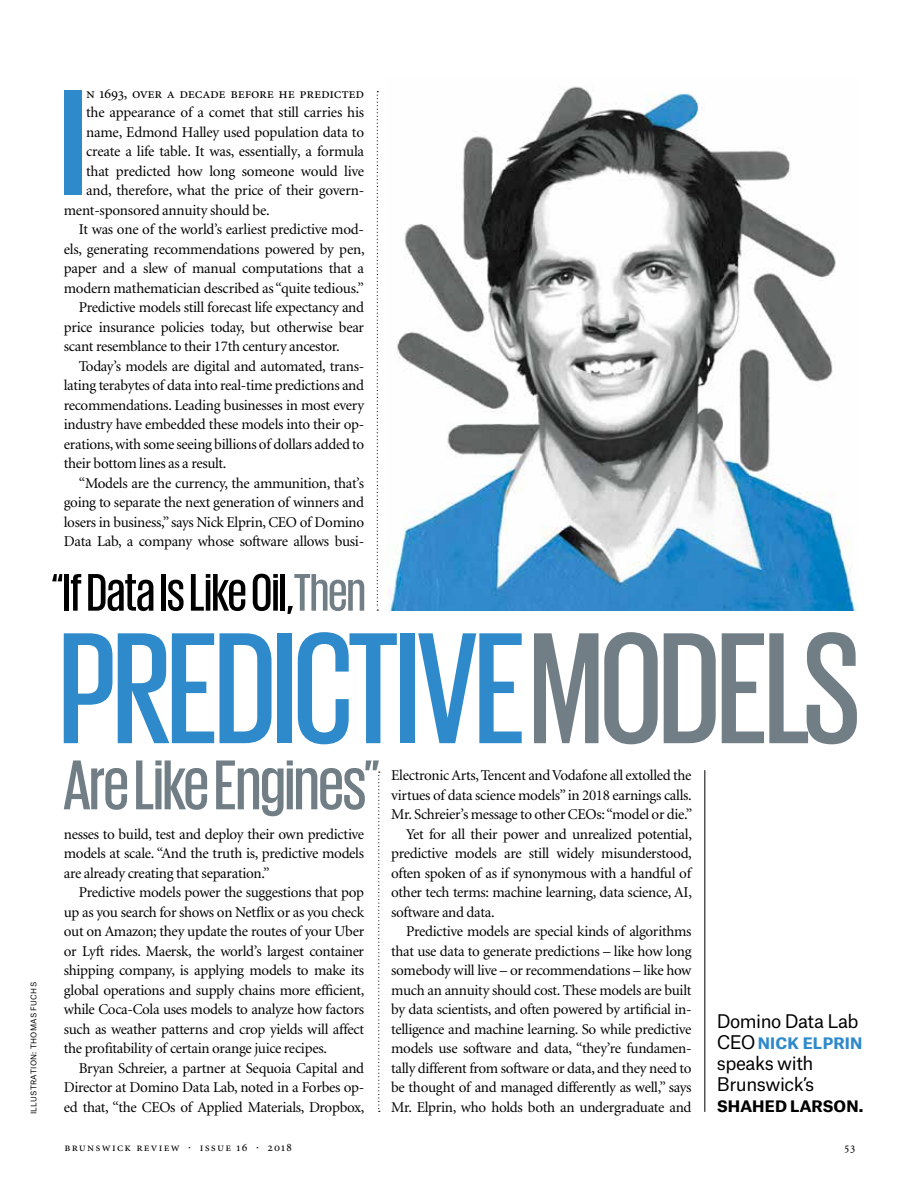
<style>
.page{position:relative;width:919px;height:1191px;background:#fff}
.page>*{position:absolute;margin:0;border:0;box-sizing:border-box;transform-origin:0 0}
.t1{font:500 162px "Giorgio Sans";letter-spacing:-.015em;color:#2e8acb}
.t2{font:700 154.05px "Giorgio Sans";color:#2e8acb}
.t3{font:500 72px "Giorgio Sans";letter-spacing:-.01em;color:#717e86}
.t4{font:500 54px "Giorgio Sans";letter-spacing:-.01em;color:#000}
.t5{font:18px/21px "Atlas Grotesk";letter-spacing:-.025em;color:#000}
.t6{font:700 18px "Atlas Grotesk";letter-spacing:-.03em;color:#000}
.t7{font:15px/19.5px "Minion";letter-spacing:-.02em;color:#000;text-align:justify}
.t8{font:15px "Minion Regular SC";letter-spacing:-.015em;color:#000}
.t9{font:12px "Minion Regular SC";letter-spacing:.105em;color:#000}
.t10{font:7.5px "Atlas Grotesk";letter-spacing:.04em;color:#000}
.s1{color:#717e86}
.s2{font-weight:700;color:#2e8acb}
</style>
<div class="page">
<img style="left:386px;top:86px;width:471px;height:524px">
<svg style="left:376px;top:91px;width:2px;height:519px"></svg>
<hr style="left:704px;top:770px;width:1px;height:341px;background:#000">
<svg style="left:378px;top:771px;width:2px;height:341px"></svg>
<p class="t10" style="left:27px;top:1114px;width:134px;rotate:-90deg">ILLUSTRATION: THOMAS FUCHS</p>
<h2 class="t2" style="left:60px;top:65px;width:27px">I</h2>
<p class="t8" style="left:86px;top:85px;width:279px">n 1693, over a decade before he predicted</p>
<p class="t7" style="left:86px;top:103px;width:279px">the appearance of a comet that still carries his</p>
<p class="t7" style="left:86px;top:123px;width:279px">name, Edmond Halley used population data to</p>
<p class="t7" style="left:86px;top:142px;width:279px">create a life table. It was, essentially, a formula</p>
<p class="t7" style="left:86px;top:162px;width:279px">that predicted how long someone would live</p>
<p class="t7" style="left:86px;top:181px;width:279px">and, therefore, what the price of their govern-</p>
<p class="t7" style="left:64px;top:201px;width:207px">ment-sponsored annuity should be.</p>
<p class="t7" style="left:79px;top:220px;width:287px">It was one of the world’s earliest predictive mod-</p>
<p class="t7" style="left:64px;top:240px;width:302px">els, generating recommendations powered by pen,</p>
<p class="t7" style="left:64px;top:259px;width:302px">paper and a slew of manual computations that a</p>
<p class="t7" style="left:64px;top:279px;width:302px">modern mathematician described as “quite tedious.”</p>
<p class="t7" style="left:79px;top:298px;width:287px">Predictive models still forecast life expectancy and</p>
<p class="t7" style="left:64px;top:318px;width:302px">price insurance policies today, but otherwise bear</p>
<p class="t7" style="left:64px;top:337px;width:277px">scant resemblance to their 17th century ancestor.</p>
<p class="t7" style="left:79px;top:357px;width:287px">Today’s models are digital and automated, trans-</p>
<p class="t7" style="left:64px;top:376px;width:302px">lating terabytes of data into real-time predictions and</p>
<p class="t7" style="left:64px;top:396px;width:302px">recommendations. Leading businesses in most every</p>
<p class="t7" style="left:64px;top:415px;width:302px">industry have embedded these models into their op-</p>
<p class="t7" style="left:64px;top:435px;width:302px">erations, with some seeing billions of dollars added to</p>
<p class="t7" style="left:64px;top:454px;width:164px">their bottom lines as a result.</p>
<p class="t7" style="left:79px;top:474px;width:287px">“Models are the currency, the ammunition, that’s</p>
<p class="t7" style="left:64px;top:493px;width:302px">going to separate the next generation of winners and</p>
<p class="t7" style="left:64px;top:513px;width:302px">losers in business,” says Nick Elprin, CEO of Domino</p>
<p class="t7" style="left:64px;top:532px;width:302px">Data Lab, a company whose software allows busi-</p>
<h3 class="t4" style="left:51px;top:566px;width:316px">“If Data Is Like Oil, <span class="s1">Then</span></h3>
<h1 class="t1" style="left:59px;top:608px;width:802px">PREDICTIVE <span class="s1">MODELS</span></h1>
<h3 class="t3" style="left:63px;top:749px;width:318px">Are Like Engines”</h3>
<p class="t7" style="left:391px;top:766px;width:302px">Electronic Arts, Tencent and Vodafone all extolled the</p>
<p class="t7" style="left:391px;top:786px;width:302px">virtues of data science models” in 2018 earnings calls.</p>
<p class="t7" style="left:391px;top:805px;width:303px">Mr. Schreier’s message to other CEOs: “model or die.”</p>
<p class="t7" style="left:406px;top:825px;width:287px">Yet for all their power and unrealized potential,</p>
<p class="t7" style="left:391px;top:844px;width:302px">predictive models are still widely misunderstood,</p>
<p class="t7" style="left:391px;top:864px;width:301px">often spoken of as if synonymous with a handful of</p>
<p class="t7" style="left:391px;top:883px;width:302px">other tech terms: machine learning, data science, AI,</p>
<p class="t7" style="left:391px;top:903px;width:105px">software and data.</p>
<p class="t7" style="left:406px;top:922px;width:287px">Predictive models are special kinds of algorithms</p>
<p class="t7" style="left:391px;top:942px;width:302px">that use data to generate predictions – like how long</p>
<p class="t7" style="left:391px;top:961px;width:302px">somebody will live – or recommendations – like how</p>
<p class="t7" style="left:391px;top:981px;width:302px">much an annuity should cost. These models are built</p>
<p class="t7" style="left:391px;top:1000px;width:302px">by data scientists, and often powered by artificial in-</p>
<p class="t7" style="left:391px;top:1020px;width:302px">telligence and machine learning. So while predictive</p>
<p class="t7" style="left:391px;top:1039px;width:302px">models use software and data, “they’re fundamen-</p>
<p class="t7" style="left:391px;top:1059px;width:302px">tally different from software or data, and they need to</p>
<p class="t7" style="left:391px;top:1078px;width:302px">be thought of and managed differently as well,” says</p>
<p class="t7" style="left:391px;top:1098px;width:302px">Mr. Elprin, who holds both an undergraduate and</p>
<p class="t7" style="left:64px;top:825px;width:302px">nesses to build, test and deploy their own predictive models at scale. “And the truth is, predictive models are already creating that separation.”</p>
<p class="t7" style="left:64px;top:883px;width:302px;text-indent:15px">Predictive models power the suggestions that pop up as you search for shows on Netflix or as you check out on Amazon; they update the routes of your Uber or Lyft rides. Maersk, the world’s largest container shipping company, is applying models to make its global operations and supply chains more efficient, while Coca-Cola uses models to analyze how factors such as weather patterns and crop yields will affect the profitability of certain orange juice recipes.</p>
<p class="t7" style="left:64px;top:1059px;width:302px;text-indent:15px">Bryan Schreier, a partner at Sequoia Capital and Director at Domino Data Lab, noted in a Forbes op&shy;ed that, “the CEOs of Applied Materials, Dropbox,</p>
<p class="t5" style="left:716px;top:1008px;width:147px">Domino Data Lab<br>CEO <span class="s2">NICK ELPRIN </span>speaks with<br>Brunswick’s</p>
<p class="t6" style="left:716px;top:1090px;width:148px">SHAHED LARSON.</p>
<p class="t9" style="left:64px;top:1141px;width:229px">brunswick review · issue 16 · 2018</p>
<p class="t9" style="left:844px;top:1141px;width:12px">53</p>
</div>
